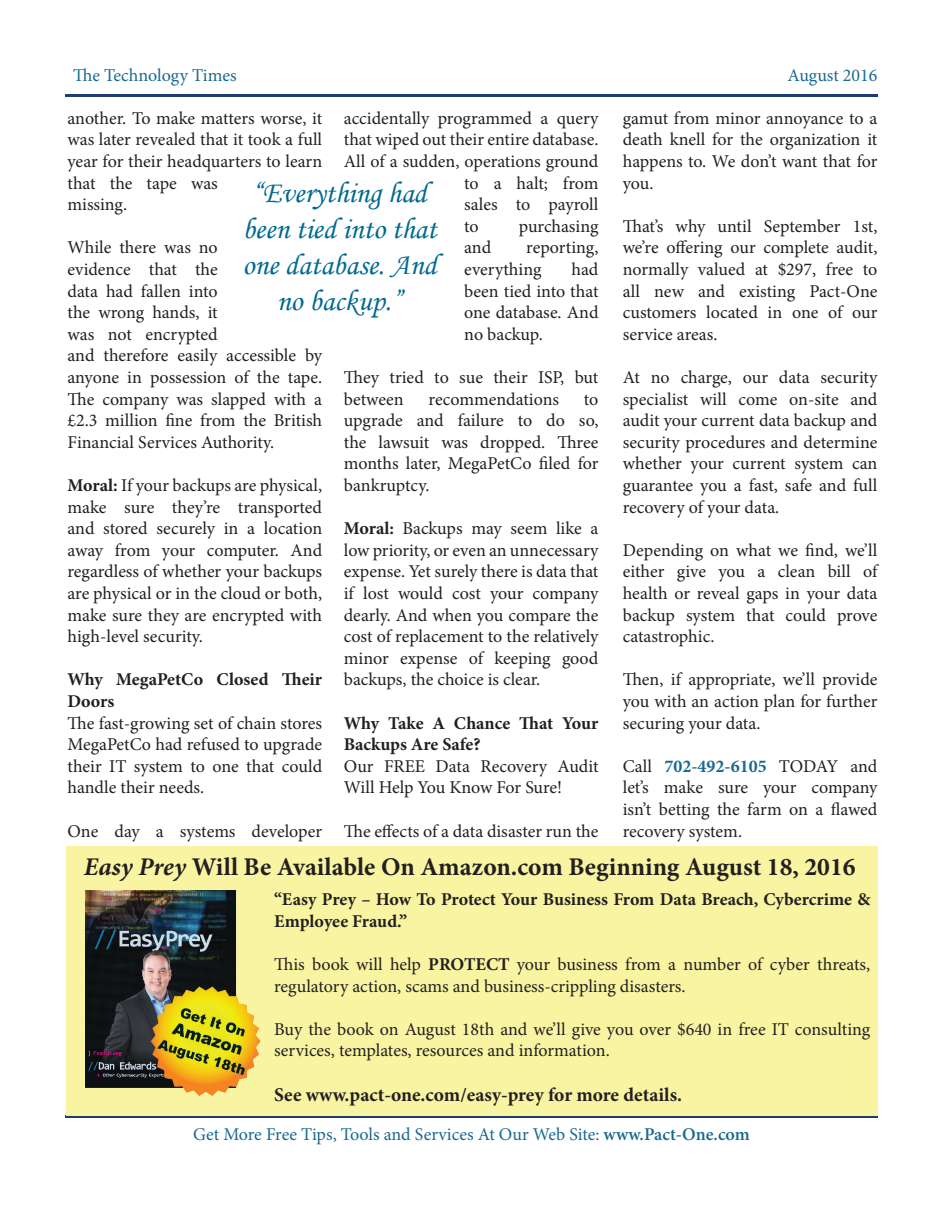
<style>
.page{position:relative;width:945px;height:1215px;background:#fff}
.page>*{position:absolute;margin:0;border:0;box-sizing:border-box;transform-origin:0 0}
.t1{font:30px/36px "Monotype Corsiva";color:#006991;text-align:center}
.t2{font:700 25.5px "Minion Pro";color:#231f20}
.t3{font:700 19.5px "Minion Pro";color:#231f20}
.t4{font:18px/21.6px "Minion Pro";color:#231f20;text-align:justify}
.t5{font:700 18px/21.6px "Minion Pro";color:#231f20}
.t6{font:18px "Minion Pro";letter-spacing:-.005em;color:#196991}
.s1{font-weight:700}
.s2{font-weight:700;color:#196991}
.s3{font-style:italic}
.s4{font-weight:600}
</style>
<div class="page">
<hr style="left:65px;top:94px;width:813px;height:3px;background:#203c74">
<hr style="left:65px;top:1115px;width:813px;height:2px;background:#203c74">
<div style="left:66px;top:846px;width:812px;height:269px;background:#f8f4a2"></div>
<img style="left:85px;top:891px;width:176px;height:205px">
<p class="t6" style="left:73px;top:63px;width:165px">The Technology Times</p>
<p class="t6" style="left:788px;top:63px;width:91px">August 2016</p>
<p class="t4" style="left:67px;top:107px;width:256px;text-align:left">another. To make matters worse, it was later revealed that it took a full year for their headquarters to learn that the tape was<br>missing.</p>
<p class="t4" style="left:67px;top:237px;width:256px;text-align:left">While there was no<br>evidence that the<br>data had fallen into<br>the wrong hands, it<br>was not encrypted<br>and therefore easily accessible by anyone in possession of the tape.<br>The company was slapped with a £2.3 million fine from the British<br>Financial Services Authority.</p>
<p class="t4" style="left:67px;top:475px;width:256px"><span class="s1">Moral:</span> If your backups are physical, make sure they’re transported and stored securely in a location away from your computer. And regardless of whether your backups are physical or in the cloud or both, make sure they are encrypted with high-level security.</p>
<p class="t5" style="left:67px;top:669px;width:256px">Why MegaPetCo Closed Their<br>Doors</p>
<p class="t4" style="left:67px;top:712px;width:256px">The fast-growing set of chain stores MegaPetCo had refused to upgrade their IT system to one that could handle their needs.</p>
<p class="t4" style="left:67px;top:820px;width:256px">One day a systems developer</p>
<p class="t4" style="left:623px;top:107px;width:256px">gamut from minor annoyance to a death knell for the organization it happens to. We don’t want that for you.</p>
<p class="t4" style="left:623px;top:215px;width:256px">That’s why until September 1st, we’re offering our complete audit, normally valued at $297, free to all new and existing Pact-One customers located in one of our service areas.</p>
<p class="t4" style="left:623px;top:367px;width:256px">At no charge, our data security specialist will come on-site and audit your current data backup and security procedures and determine whether your current system can guarantee you a fast, safe and full recovery of your data.</p>
<p class="t4" style="left:623px;top:539px;width:256px">Depending on what we find, we’ll either give you a clean bill of health or reveal gaps in your data backup system that could prove catastrophic.</p>
<p class="t4" style="left:623px;top:669px;width:256px">Then, if appropriate, we’ll provide you with an action plan for further securing your data.</p>
<p class="t4" style="left:623px;top:755px;width:256px">Call <span class="s2">702-492-6105</span> TODAY and let’s make sure your company isn’t betting the farm on a flawed recovery system.</p>
<p class="t4" style="left:344px;top:107px;width:256px">accidentally programmed a query</p>
<p class="t4" style="left:344px;top:129px;width:256px">that wiped out their entire database.</p>
<p class="t4" style="left:344px;top:151px;width:256px">All of a sudden, operations ground</p>
<p class="t4" style="left:464px;top:172px;width:136px">to a halt; from</p>
<p class="t4" style="left:464px;top:194px;width:136px">sales to payroll</p>
<p class="t4" style="left:464px;top:215px;width:16px">to</p>
<p class="t4" style="left:519px;top:215px;width:81px">purchasing</p>
<p class="t4" style="left:464px;top:237px;width:29px">and</p>
<h1 class="t1" style="left:242px;top:174px;width:196px">“Everything had been tied into that one database. And no backup.”</h1>
<p class="t4" style="left:464px;top:237px;width:136px;text-indent:62px">reporting, everything</p>
<p class="t4" style="left:464px;top:259px;width:136px;text-indent:107px">had been tied into that one database. And no backup.</p>
<p class="t4" style="left:344px;top:367px;width:256px">They tried to sue their ISP, but between</p>
<p class="t4" style="left:429px;top:388px;width:132px">recommendations</p>
<p class="t4" style="left:344px;top:388px;width:256px;text-indent:240px">to upgrade and failure to do so, the lawsuit was dropped. Three months later, MegaPetCo filed for bankruptcy.</p>
<p class="t4" style="left:344px;top:518px;width:256px"><span class="s1">Moral:</span> Backups may seem like a low priority, or even an unnecessary expense. Yet surely there is data that if lost would cost your company dearly. And when you compare the cost of replacement to the relatively minor expense of keeping good backups, the choice is clear.</p>
<p class="t5" style="left:344px;top:712px;width:256px">Why Take A Chance That Your<br>Backups Are Safe?</p>
<p class="t4" style="left:344px;top:755px;width:256px">Our FREE Data Recovery Audit<br>Will Help You Know For Sure!</p>
<p class="t4" style="left:344px;top:820px;width:256px">The effects of a data disaster run the</p>
<h2 class="t2" style="left:84px;top:849px;width:773px"><span class="s3">Easy Prey</span> Will Be Available On Amazon.com Beginning August 18, 2016</h2>
<p class="t5" style="left:274px;top:889px;width:598px">“Easy Prey – How To Protect Your Business From Data Breach, Cybercrime &amp;<br>Employee Fraud.”</p>
<p class="t4" style="left:274px;top:954px;width:598px">This book will help <span class="s1">PROTECT</span> your business from a number of cyber threats, regulatory action, scams and business-crippling disasters.</p>
<p class="t4" style="left:274px;top:1018px;width:598px">Buy the book on August 18th and we’ll give you over $640 in free IT consulting services, templates, resources and information.</p>
<p class="t3" style="left:274px;top:1082px;width:409px">See www.pact-one.com/easy-prey for more details.</p>
<p class="t6" style="left:193px;top:1122px;width:558px">Get More Free Tips, Tools and Services At Our Web Site: <span class="s4">www.Pact-One.com</span></p>
</div>
